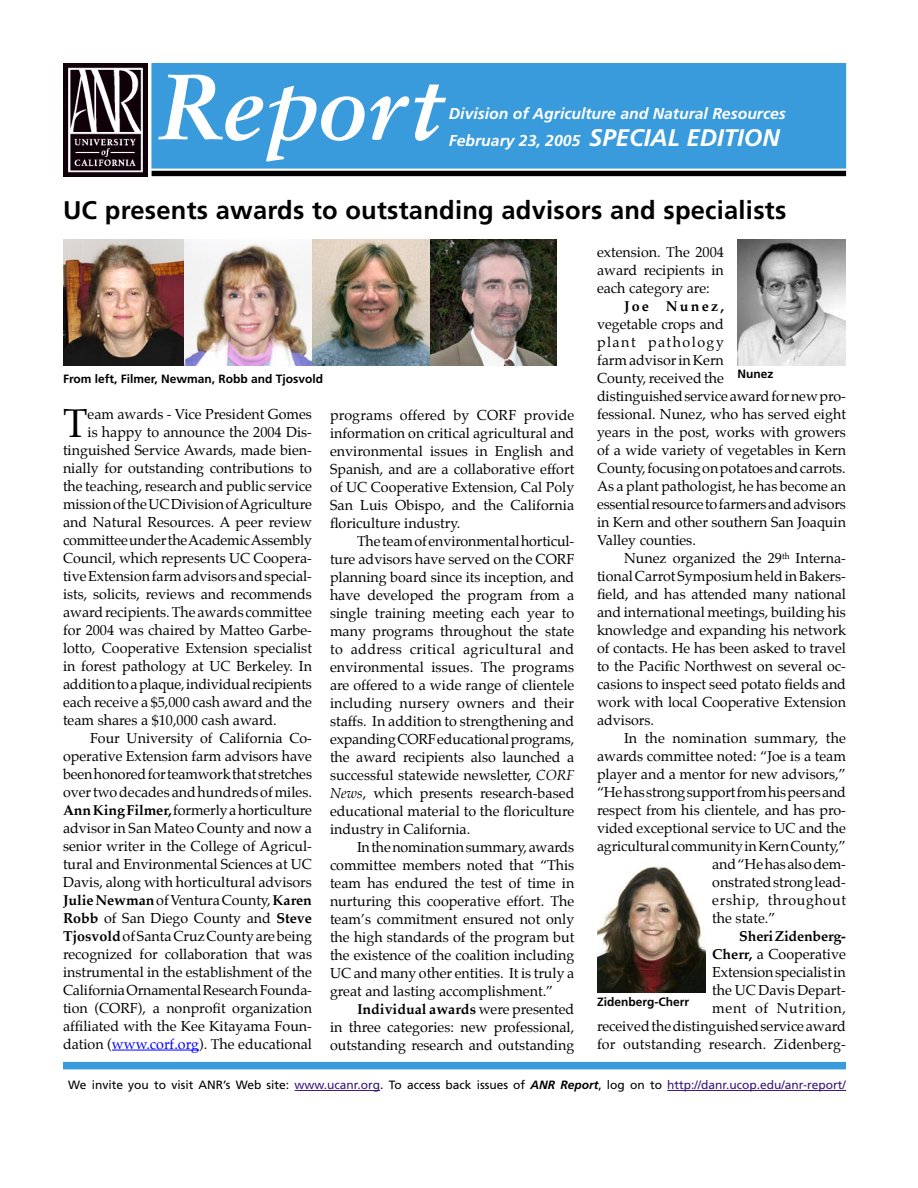
<style>
.page{position:relative;width:918px;height:1188px;background:#fff}
.page>*{position:absolute;margin:0;border:0;box-sizing:border-box;transform-origin:0 0}
.t1{font:93px "Sabon Bold Italic Os F";color:#fff}
.BodyTXT1{font:40.05px "Palatino";color:#000}
.Hed16{font:700 25.5px "Frutiger";letter-spacing:.01em;color:#000}
.t2{font:italic 700 15.75px "Frutiger";color:#fff}
.BodyTXT2{font:14.25px/18px "Palatino";color:#000;text-align:justify}
.BodyTXT1-2{font:14.25px "Palatino";color:#000}
.BodyTXT2-2{font:14.25px "Palatino";letter-spacing:.05em;color:#000}
.t3{font:12px "Frutiger";color:#000}
.t4{font:700 12px "Frutiger";color:#000}
.s1{font-size:24px}
.s2{font-weight:700}
.s3{color:#00f}
.s4{font-style:italic}
.s5{color:#381778}
.s6{font-weight:700;font-style:italic}
</style>
<div class="page">
<img style="left:63px;top:63px;width:84px;height:114px">
<div style="left:152px;top:64px;width:694px;height:104px;background:#3a9bdc"></div>
<div style="left:152px;top:63px;width:694px;height:105px;border:1px solid #3a9bdc"></div>
<div style="left:63px;top:1062px;width:783px;height:7px;background:#3a9bdc"></div>
<div style="left:152px;top:171px;width:694px;height:5px;background:#000"></div>
<hr style="left:295px;top:1090px;width:85px;height:1px;background:#381778">
<hr style="left:667px;top:1090px;width:179px;height:1px;background:#381778">
<hr style="left:112px;top:1050px;width:87px;height:1px;background:#00f">
<img style="left:185px;top:239px;width:371px;height:126px">
<img style="left:597px;top:866px;width:109px;height:126px">
<img style="left:737px;top:239px;width:109px;height:126px">
<img style="left:63px;top:239px;width:120px;height:126px">
<p class="t1" style="left:159px;top:51px;width:284px">Report</p>
<p class="t2" style="left:449px;top:104px;width:338px">Division of Agriculture and Natural Resources</p>
<p class="t2" style="left:449px;top:131px;width:332px">February 23, 2005 <span class="s1">SPECIAL EDITION</span></p>
<p class="Hed16" style="left:63px;top:195px;width:725px">UC presents awards to outstanding advisors and specialists</p>
<p class="t4" style="left:63px;top:372px;width:262px">From left, Filmer, Newman, Robb and Tjosvold</p>
<p class="BodyTXT1" style="left:63px;top:397px;width:26px">T</p>
<p class="BodyTXT1-2" style="left:88px;top:404px;width:226px">eam awards - Vice President Gomes</p>
<p class="BodyTXT1-2" style="left:88px;top:422px;width:226px">is happy to announce the 2004 Dis-</p>
<p class="BodyTXT1-2" style="left:63px;top:440px;width:250px">tinguished Service Awards, made bien-</p>
<p class="BodyTXT1-2" style="left:63px;top:458px;width:250px">nially for outstanding contributions to</p>
<p class="BodyTXT1-2" style="left:63px;top:476px;width:250px">the teaching, research and public service</p>
<p class="BodyTXT1-2" style="left:63px;top:494px;width:250px">mission of the UC Division of Agriculture</p>
<p class="BodyTXT1-2" style="left:63px;top:512px;width:250px">and Natural Resources. A peer review</p>
<p class="BodyTXT1-2" style="left:63px;top:530px;width:251px">committee under the Academic Assembly</p>
<p class="BodyTXT1-2" style="left:63px;top:548px;width:250px">Council, which represents UC Coopera-</p>
<p class="BodyTXT1-2" style="left:63px;top:566px;width:250px">tive Extension farm advisors and special-</p>
<p class="BodyTXT1-2" style="left:63px;top:584px;width:250px">ists, solicits, reviews and recommends</p>
<p class="BodyTXT1-2" style="left:63px;top:602px;width:250px">award recipients. The awards committee</p>
<p class="BodyTXT1-2" style="left:63px;top:620px;width:250px">for 2004 was chaired by Matteo Garbe-</p>
<p class="BodyTXT1-2" style="left:63px;top:638px;width:250px">lotto, Cooperative Extension specialist</p>
<p class="BodyTXT1-2" style="left:63px;top:656px;width:250px">in forest pathology at UC Berkeley. In</p>
<p class="BodyTXT1-2" style="left:63px;top:674px;width:250px">addition to a plaque, individual recipients</p>
<p class="BodyTXT1-2" style="left:63px;top:692px;width:251px">each receive a $5,000 cash award and the</p>
<p class="BodyTXT1-2" style="left:63px;top:710px;width:215px">team shares a $10,000 cash award.</p>
<p class="BodyTXT2" style="left:63px;top:730px;width:251px;text-indent:27px">Four University of California Co&shy;operative Extension farm advisors have been honored for teamwork that stretches over two decades and hundreds of miles.<br><span class="s2">Ann King Filmer,</span> formerly a horticulture advisor in San Mateo County and now a senior writer in the College of Agricul&shy;tural and Environmental Sciences at UC Davis, along with horticultural advisors <span class="s2">Julie Newman</span> of Ventura County, <span class="s2">Karen Robb</span> of San Diego County and <span class="s2">Steve Tjosvold</span> of Santa Cruz County are being recognized for collaboration that was instrumental in the establishment of the California Ornamental Research Founda&shy;tion (CORF), a nonprofit organization affiliated with the Kee Kitayama Foun&shy;dation (<span class="s3">www.corf.org</span>). The educational</p>
<p class="BodyTXT2" style="left:330px;top:407px;width:246px">programs offered by CORF provide information on critical agricultural and environmental issues in English and Spanish, and are a collaborative effort of UC Cooperative Extension, Cal Poly San Luis Obispo, and the California floriculture industry.</p>
<p class="BodyTXT2" style="left:330px;top:533px;width:246px;text-indent:27px">The team of environmental horticul&shy;ture advisors have served on the CORF planning board since its inception, and have developed the program from a single training meeting each year to many programs throughout the state to address critical agricultural and environmental issues. The programs are offered to a wide range of clientele including nursery owners and their staffs. In addition to strengthening and expanding CORF educational programs, the award recipients also launched a successful statewide newsletter, <span class="s4">CORF News</span>, which presents research-based educational material to the floriculture industry in California.</p>
<p class="BodyTXT2" style="left:330px;top:839px;width:246px;text-indent:27px">In the nomination summary, awards committee members noted that “This team has endured the test of time in nurturing this cooperative effort. The team’s commitment ensured not only the high standards of the program but the existence of the coalition including UC and many other entities. It is truly a great and lasting accomplishment.”</p>
<p class="BodyTXT2" style="left:330px;top:1001px;width:246px;text-indent:27px"><span class="s2">Individual awards</span> were presented in three categories: new professional, outstanding research and outstanding</p>
<p class="BodyTXT2" style="left:597px;top:245px;width:128px">extension. The 2004 award recipients in each category are:</p>
<p class="BodyTXT2" style="left:597px;top:299px;width:251px;text-align:left;text-indent:27px"><span class="s2">Joe Nunez,<br></span>vegetable crops and<br>plant pathology<br>farm advisor in Kern<br>County, received the<br>distinguished service award for new pro&shy;fessional. Nunez, who has served eight years in the post, works with growers of a wide variety of vegetables in Kern<br>County, focusing on potatoes and carrots.<br>As a plant pathologist, he has become an essential resource to farmers and advisors in Kern and other southern San Joaquin<br>Valley counties.</p>
<p class="BodyTXT2" style="left:597px;top:551px;width:251px;text-indent:27px">Nunez organized the 29<sup>th</sup> Interna&shy;tional Carrot Symposium held in Bakers&shy;field, and has attended many national and international meetings, building his knowledge and expanding his network of contacts. He has been asked to travel to the Pacific Northwest on several oc&shy;casions to inspect seed potato fields and work with local Cooperative Extension advisors.</p>
<p class="BodyTXT2" style="left:624px;top:731px;width:224px">In the nomination summary, the</p>
<p class="BodyTXT2" style="left:597px;top:749px;width:250px">awards committee noted: “Joe is a team</p>
<p class="BodyTXT2" style="left:597px;top:767px;width:250px">player and a mentor for new advisors,”</p>
<p class="BodyTXT2" style="left:597px;top:785px;width:250px">“He has strong support from his peers and</p>
<p class="BodyTXT2" style="left:597px;top:803px;width:250px">respect from his clientele, and has pro-</p>
<p class="BodyTXT2" style="left:597px;top:821px;width:250px">vided exceptional service to UC and the</p>
<p class="BodyTXT2" style="left:597px;top:839px;width:251px">agricultural community in Kern County,”</p>
<p class="BodyTXT2" style="left:712px;top:857px;width:135px">and “He has also dem-</p>
<p class="BodyTXT2" style="left:712px;top:875px;width:135px">onstrated strong lead-</p>
<p class="BodyTXT2-2" style="left:712px;top:891px;width:135px">ership, throughout</p>
<p class="BodyTXT2" style="left:712px;top:911px;width:65px">the state.”</p>
<p class="BodyTXT2" style="left:597px;top:929px;width:251px;text-align:right"><span class="s2">Sheri Zidenberg-<br>Cherr,</span> a Cooperative<br>Extension specialist in<br>the UC Davis Depart-<br>ment of Nutrition,<br>received the distinguished service award for outstanding research. Zidenberg-</p>
<p class="t4" style="left:737px;top:367px;width:37px">Nunez</p>
<p class="t4" style="left:597px;top:995px;width:94px">Zidenberg-Cherr</p>
<p class="t3" style="left:68px;top:1078px;width:779px">We invite you to visit ANR’s Web site: <span class="s5">www.ucanr.org</span>. To access back issues of <span class="s6">ANR Report</span>, log on to <span class="s5">http://danr.ucop.edu/anr-report/</span></p>
</div>
